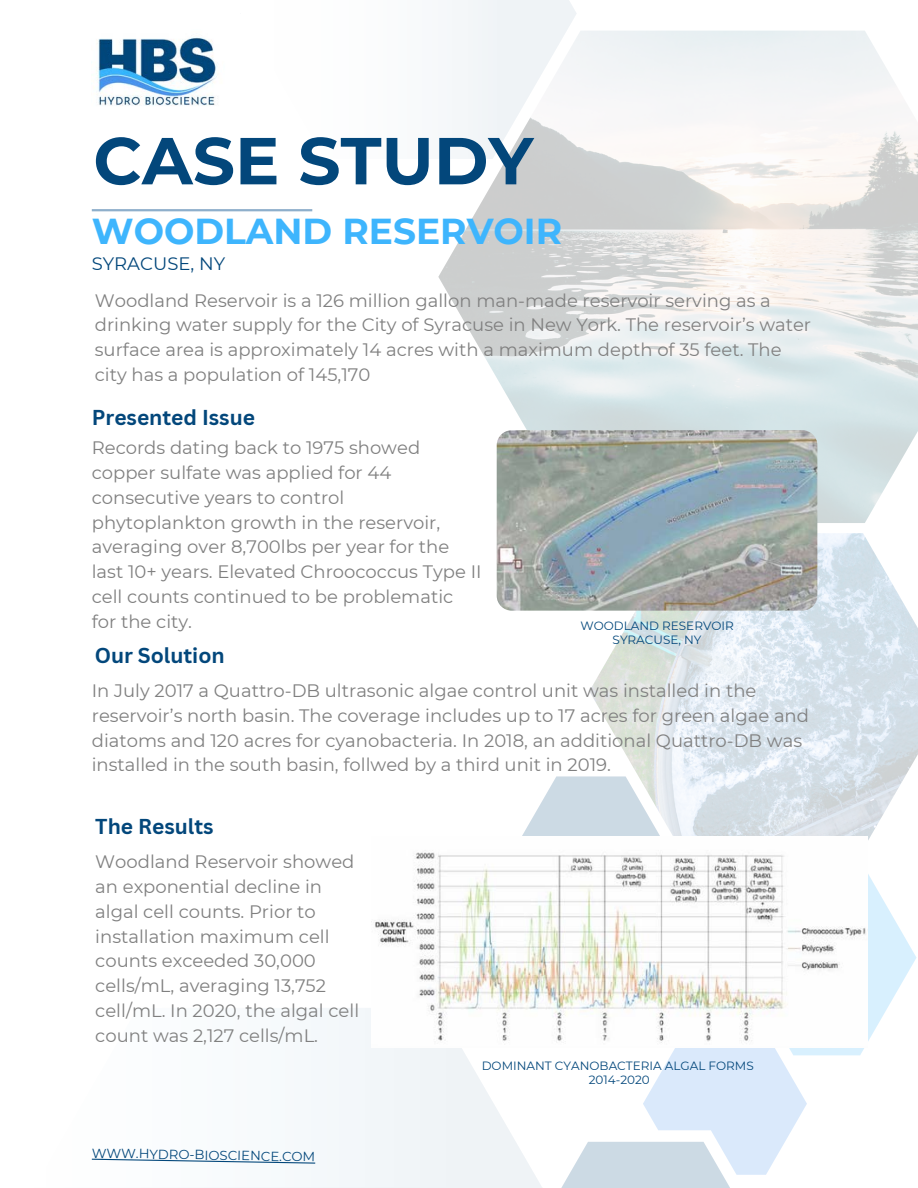
<style>
.page{position:relative;width:918px;height:1188px;background:#fff}
.page>*{position:absolute;margin:0;border:0;box-sizing:border-box;transform-origin:0 0}
.t1{font:700 66.3px "Montserrat";color:#03477b}
.t2{font:700 36px "Montserrat";color:#3eb5fd}
.t3{font:700 21px "Canva Sans";color:#03477b}
.t4{font:18px/24.8px "Montserrat";color:#808080}
.t5{font:18px "Montserrat";color:#03477b}
.t6{font:13.2px "Montserrat";color:#03477b}
.t7{font:12px "Montserrat";color:#03477b}
</style>
<div class="page">
<svg style="left:91px;top:1008px;width:439px;height:180px;fill:#f6fafc"></svg>
<svg style="left:807px;top:874px;width:110px;height:181px"></svg>
<svg style="left:530px;top:1048px;width:277px;height:140px"></svg>
<svg style="left:522px;top:776px;width:67px;height:60px"></svg>
<img style="left:438px;top:31px;width:480px;height:492px">
<img style="left:589px;top:533px;width:329px;height:307px">
<svg style="left:438px;top:0;width:139px;height:159px;fill:#f2f5f7"></svg>
<hr style="left:92px;top:209px;width:220px;height:2px;background:#8eafcb">
<img style="left:96px;top:37px;width:121px;height:69px">
<img style="left:497px;top:430px;width:320px;height:181px;border-radius:15px">
<img style="left:371px;top:836px;width:496px;height:212px">
<svg style="left:92px;top:1159px;width:223px;height:5px"></svg>
<p class="t1" style="left:93px;top:120px;width:442px">CASE STUDY</p>
<p class="t2" style="left:92px;top:209px;width:472px">WOODLAND RESERVOIR</p>
<p class="t5" style="left:92px;top:252px;width:135px">SYRACUSE, NY</p>
<p class="t4" style="left:95px;top:288px;width:718px">Woodland Reservoir is a 126 million gallon man-made reservoir serving as a drinking water supply for the City of Syracuse in New York. The reservoir’s water surface area is approximately 14 acres with a maximum depth of 35 feet. The city has a population of 145,170</p>
<p class="t3" style="left:92px;top:402px;width:165px">Presented Issue</p>
<p class="t4" style="left:92px;top:436px;width:391px">Records dating back to 1975 showed copper sulfate was applied for 44 consecutive years to control phytoplankton growth in the reservoir, averaging over 8,700lbs per year for the last 10+ years. Elevated Chroococcus Type II cell counts continued to be problematic for the city.</p>
<p class="t3" style="left:95px;top:641px;width:131px">Our Solution</p>
<p class="t4" style="left:92px;top:678px;width:719px">In July 2017 a Quattro-DB ultrasonic algae control unit was installed in the reservoir’s north basin. The coverage includes up to 17 acres for green algae and diatoms and 120 acres for cyanobacteria. In 2018, an additional Quattro-DB was installed in the south basin, follwed by a third unit in 2019.</p>
<p class="t7" style="left:580px;top:618px;width:155px">WOODLAND RESERVOIR</p>
<p class="t7" style="left:613px;top:632px;width:90px">SYRACUSE, NY</p>
<p class="t3" style="left:95px;top:811px;width:120px">The Results</p>
<p class="t4" style="left:95px;top:849px;width:265px">Woodland Reservoir showed an exponential decline in algal cell counts. Prior to installation maximum cell counts exceeded 30,000 cells/mL, averaging 13,752 cell/mL. In 2020, the algal cell count was 2,127 cells/mL.</p>
<p class="t6" style="left:92px;top:1145px;width:225px;rotate:1deg">WWW.HYDRO-BIOSCIENCE.COM</p>
<p class="t7" style="left:482px;top:1058px;width:274px">DOMINANT CYANOBACTERIA ALGAL FORMS</p>
<p class="t7" style="left:589px;top:1072px;width:63px">2014-2020</p>
</div>
